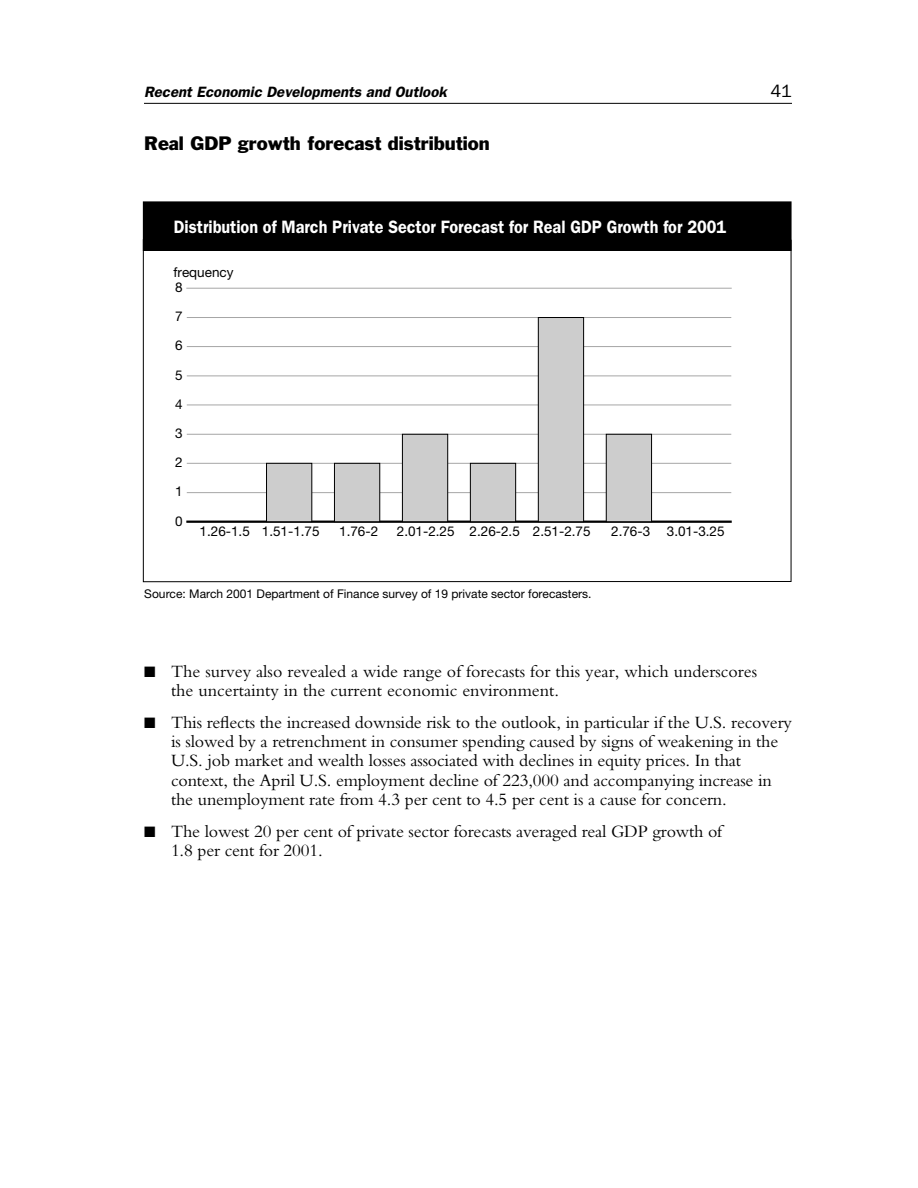
<style>
.page{position:relative;width:918px;height:1188px;background:#fff}
.page>*{position:absolute;margin:0;border:0;box-sizing:border-box;transform-origin:0 0}
.t1{font:18px/19.5px "Bembo";letter-spacing:-.01em;color:#000}
.t2{font:600 18px "Franklin Gothic";color:#fff;scale:.9 1}
.t3{font:18px "Franklin Gothic";color:#000}
.t4{font:18px "Franklin Gothic";color:#000}
.t5{font:italic 600 15px "Franklin Gothic";color:#000}
.t6{font:13.5px "Helvetica Neue";color:#000}
.t7{font:12px "Helvetica Neue";color:#000}
</style>
<div class="page">
<hr style="left:144px;top:103px;width:648px;height:1px;background:#000">
<svg style="left:143px;top:251px;width:648px;height:331px"></svg>
<div style="left:143px;top:202px;width:648px;height:48px;background:#000"></div>
<div style="left:143px;top:202px;width:648px;height:49px;border:1px solid #000"></div>
<hr style="left:186px;top:521px;width:546px;height:2px;background:#000">
<hr style="left:186px;top:288px;width:546px;height:1px;background:#a6a6a6">
<hr style="left:187px;top:492px;width:544px;height:1px;background:#a6a6a6">
<hr style="left:187px;top:463px;width:544px;height:1px;background:#a6a6a6">
<hr style="left:187px;top:434px;width:544px;height:1px;background:#a6a6a6">
<hr style="left:187px;top:405px;width:544px;height:1px;background:#a6a6a6">
<hr style="left:187px;top:376px;width:544px;height:1px;background:#a6a6a6">
<hr style="left:187px;top:346px;width:544px;height:1px;background:#a6a6a6">
<hr style="left:187px;top:317px;width:544px;height:1px;background:#a6a6a6">
<div style="left:267px;top:463px;width:45px;height:59px;background:#cdcdcd"></div>
<div style="left:266px;top:463px;width:46px;height:59px;border:1px solid #000"></div>
<div style="left:334px;top:463px;width:46px;height:59px;background:#cdcdcd"></div>
<div style="left:334px;top:463px;width:46px;height:59px;border:1px solid #000"></div>
<div style="left:402px;top:434px;width:46px;height:88px;background:#cdcdcd"></div>
<div style="left:402px;top:434px;width:46px;height:88px;border:1px solid #000"></div>
<div style="left:470px;top:463px;width:46px;height:59px;background:#cdcdcd"></div>
<div style="left:470px;top:463px;width:46px;height:59px;border:1px solid #000"></div>
<div style="left:538px;top:318px;width:46px;height:204px;background:#cdcdcd"></div>
<div style="left:538px;top:317px;width:46px;height:205px;border:1px solid #000"></div>
<div style="left:606px;top:434px;width:46px;height:88px;background:#cdcdcd"></div>
<div style="left:606px;top:434px;width:46px;height:88px;border:1px solid #000"></div>
<p class="t5" style="left:144px;top:87px;width:304px">Recent Economic Developments and Outlook</p>
<p class="t4" style="left:770px;top:85px;width:23px">41</p>
<p class="t3" style="left:144px;top:136px;width:347px">Real GDP growth forecast distribution</p>
<p class="t2" style="left:174px;top:221px;width:615px">Distribution of March Private Sector Forecast for Real GDP Growth for 2001</p>
<p class="t6" style="left:174px;top:267px;width:62px">frequency</p>
<p class="t6" style="left:175px;top:282px;width:9px">8</p>
<p class="t6" style="left:175px;top:312px;width:9px">7</p>
<p class="t6" style="left:175px;top:341px;width:9px">6</p>
<p class="t6" style="left:175px;top:370px;width:9px">5</p>
<p class="t6" style="left:175px;top:399px;width:9px">4</p>
<p class="t6" style="left:175px;top:428px;width:9px">3</p>
<p class="t6" style="left:175px;top:458px;width:9px">2</p>
<p class="t6" style="left:175px;top:487px;width:9px">1</p>
<p class="t6" style="left:175px;top:516px;width:9px">0</p>
<p class="t6" style="left:200px;top:527px;width:122px">1.26-1.5 1.51-1.75</p>
<p class="t6" style="left:339px;top:527px;width:41px">1.76-2</p>
<p class="t6" style="left:397px;top:527px;width:195px">2.01-2.25 2.26-2.5 2.51-2.75</p>
<p class="t6" style="left:611px;top:527px;width:115px">2.76-3 3.01-3.25</p>
<p class="t7" style="left:144px;top:590px;width:449px">Source: March 2001 Department of Finance survey of 19 private sector forecasters.</p>
<p class="t1" style="left:171px;top:663px;width:588px;text-indent:-27px">■ The survey also revealed a wide range of forecasts for this year, which underscores the uncertainty in the current economic environment.</p>
<p class="t1" style="left:171px;top:714px;width:622px;text-indent:-27px">■ This reflects the increased downside risk to the outlook, in particular if the U.S. recovery is slowed by a retrenchment in consumer spending caused by signs of weakening in the U.S. job market and wealth losses associated with declines in equity prices. In that context, the April U.S. employment decline of 223,000 and accompanying increase in the unemployment rate from 4.3 per cent to 4.5 per cent is a cause for concern.</p>
<p class="t1" style="left:171px;top:823px;width:553px;text-indent:-27px">■ The lowest 20 per cent of private sector forecasts averaged real GDP growth of<br>1.8 per cent for 2001.</p>
</div>
